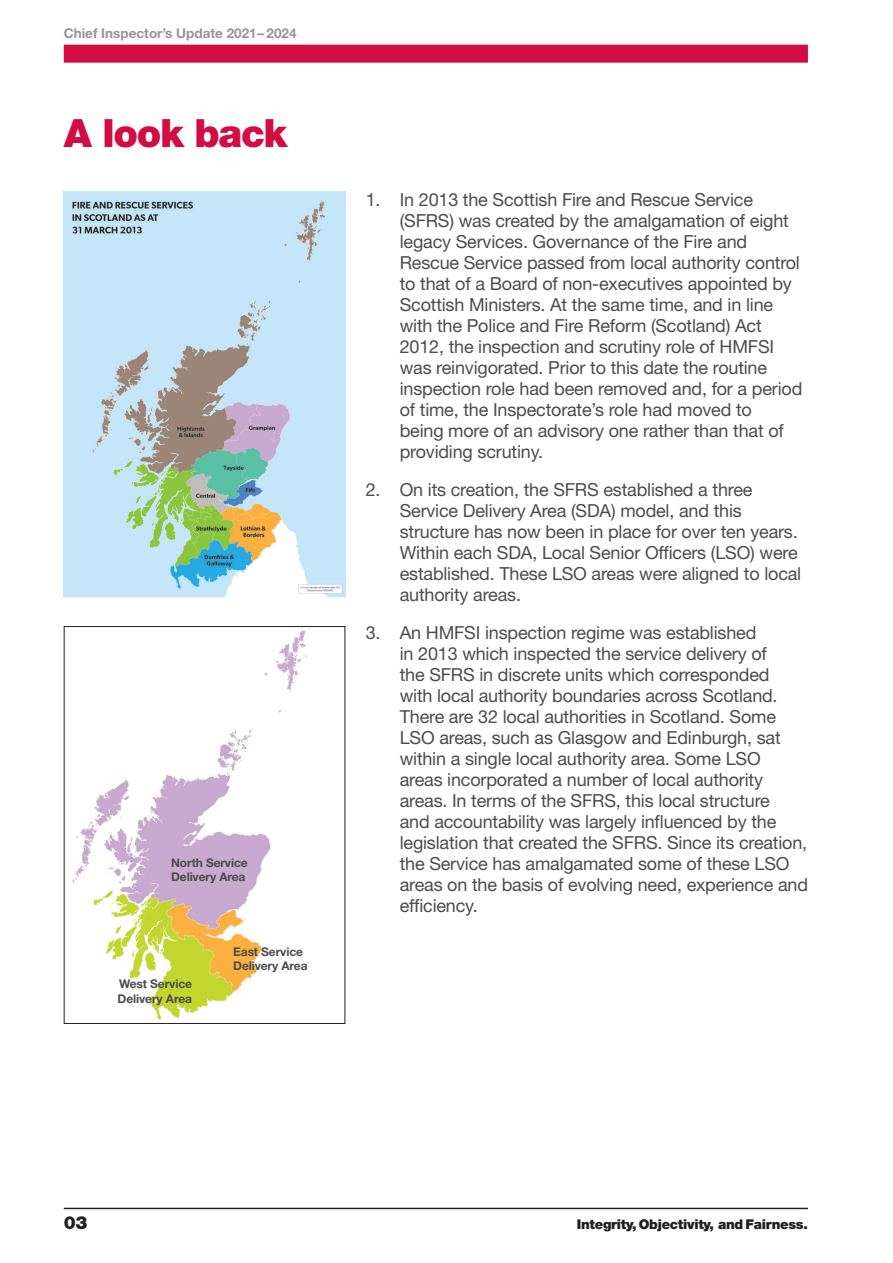
<style>
.page{position:relative;width:893px;height:1263px;background:#fff}
.page>*{position:absolute;margin:0;border:0;box-sizing:border-box;transform-origin:0 0}
.H3_Chapter_Head{font:900 39px "Helvetica Neue LT Std";letter-spacing:-.035em;color:#d20d44}
.t1{font:18px/21px "Helvetica Neue LT Std";letter-spacing:-.01em;color:#4b4c4d}
.t2{font:900 18px "Helvetica Neue LT Std";color:#231f20}
.t3{font:900 13.5px "Helvetica Neue LT Std";letter-spacing:-.02em;color:#231f20}
.t4{font:700 13.5px "Helvetica Neue LT Std";color:#939598}
.Body_Copy{font:700 12px/14.4px "Helvetica Neue LT Std";letter-spacing:-.01em;color:#4b4c4d}
</style>
<div class="page">
<div style="left:64px;top:45px;width:744px;height:18px;background:#d20d44"></div>
<hr style="left:64px;top:1208px;width:744px;height:1px;background:#231f20">
<img style="left:72px;top:630px;width:235px;height:390px">
<div style="left:64px;top:626px;width:281px;height:398px;border:1px solid #231f20"></div>
<img style="left:64px;top:191px;width:281px;height:406px">
<p class="t4" style="left:64px;top:25px;width:234px">Chief Inspector’s Update 2021– 2024</p>
<h3 class="H3_Chapter_Head" style="left:64px;top:110px;width:225px">A look back</h3>
<p class="Body_Copy" style="left:171px;top:855px;width:78px">North Service<br>Delivery Area</p>
<p class="Body_Copy" style="left:118px;top:976px;width:76px">West Service<br>Delivery Area</p>
<p class="Body_Copy" style="left:233px;top:944px;width:76px">East Service<br>Delivery Area</p>
<p class="t1" style="left:400px;top:189px;width:404px;text-indent:-34px">1. In 2013 the Scottish Fire and Rescue Service (SFRS) was created by the amalgamation of eight legacy Services. Governance of the Fire and Rescue Service passed from local authority control to that of a Board of non-executives appointed by Scottish Ministers. At the same time, and in line with the Police and Fire Reform (Scotland) Act 2012, the inspection and scrutiny role of HMFSI was reinvigorated. Prior to this date the routine inspection role had been removed and, for a period of time, the Inspectorate’s role had moved to<br>being more of an advisory one rather than that of providing scrutiny.</p>
<p class="t1" style="left:400px;top:479px;width:403px;text-indent:-34px">2. On its creation, the SFRS established a three Service Delivery Area (SDA) model, and this structure has now been in place for over ten years.<br>Within each SDA, Local Senior Officers (LSO) were established. These LSO areas were aligned to local authority areas.</p>
<p class="t1" style="left:400px;top:622px;width:410px;text-indent:-34px">3. An HMFSI inspection regime was established<br>in 2013 which inspected the service delivery of<br>the SFRS in discrete units which corresponded<br>with local authority boundaries across Scotland.<br>There are 32 local authorities in Scotland. Some LSO areas, such as Glasgow and Edinburgh, sat within a single local authority area. Some LSO areas incorporated a number of local authority areas. In terms of the SFRS, this local structure<br>and accountability was largely influenced by the legislation that created the SFRS. Since its creation, the Service has amalgamated some of these LSO areas on the basis of evolving need, experience and efficiency.</p>
<p class="t2" style="left:64px;top:1212px;width:25px">03</p>
<p class="t3" style="left:577px;top:1216px;width:233px">Integrity, Objectivity, and Fairness.</p>
</div>
